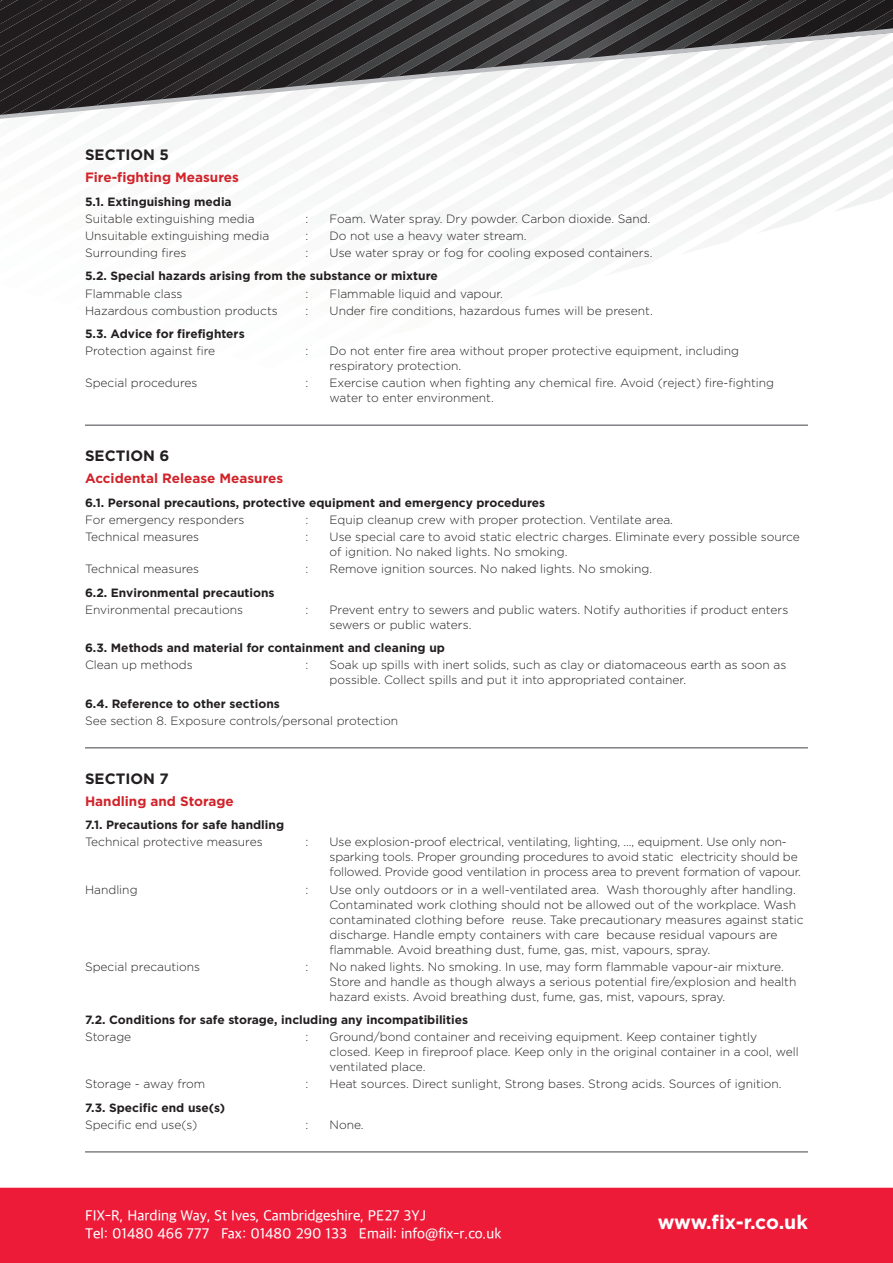
<style>
.page{position:relative;width:893px;height:1263px;background:#fff}
.page>*{position:absolute;margin:0;border:0;box-sizing:border-box;transform-origin:0 0}
.t1{font:700 19.5px "Gotham";letter-spacing:-.005em;color:#fff}
.t2{font:500 15px/18px "Apple SD Gothic Neo";color:#fff}
.t3{font:700 15px "Gotham";color:#231f20}
.t4{font:700 13.5px "Gotham";color:#d1232a}
.t5{font:300 12px/15px "Gotham";color:#231f20}
.t6{font:700 12px "Gotham";color:#231f20}
</style>
<div class="page">
<img style="left:734px;top:0;width:35px;height:27px">
<img style="left:695px;top:0;width:39px;height:27px">
<img style="left:769px;top:0;width:47px;height:27px">
<img style="left:655px;top:0;width:40px;height:27px">
<img style="left:816px;top:0;width:77px;height:27px">
<img style="left:616px;top:0;width:39px;height:27px">
<img style="left:863px;top:10px;width:30px;height:17px">
<img style="left:576px;top:0;width:40px;height:27px">
<img style="left:537px;top:0;width:39px;height:27px">
<img style="left:498px;top:0;width:39px;height:27px">
<img style="left:458px;top:0;width:40px;height:27px">
<img style="left:419px;top:0;width:39px;height:27px">
<img style="left:380px;top:0;width:39px;height:27px">
<svg style="left:612px;top:212px;width:205px;height:22px"></svg>
<img style="left:340px;top:0;width:40px;height:27px">
<svg style="left:322px;top:120px;width:571px;height:92px"></svg>
<img style="left:301px;top:0;width:39px;height:27px">
<img style="left:261px;top:0;width:40px;height:27px">
<img style="left:222px;top:0;width:39px;height:27px">
<img style="left:182px;top:0;width:40px;height:27px">
<img style="left:143px;top:0;width:39px;height:27px">
<img style="left:104px;top:0;width:39px;height:27px">
<img style="left:64px;top:0;width:40px;height:27px">
<img style="left:0;top:0;width:64px;height:27px">
<img style="left:0;top:0;width:25px;height:9px">
<svg style="left:0;top:27px;width:893px;height:93px"></svg>
<div style="left:0;top:1187px;width:893px;height:76px;background:#ed1a38"></div>
<hr style="left:85px;top:424px;width:723px;height:2px;background:#808285">
<hr style="left:85px;top:747px;width:723px;height:1px;background:#808285">
<hr style="left:85px;top:1151px;width:723px;height:1px;background:#808285">
<p class="t3" style="left:85px;top:146px;width:86px">SECTION 5</p>
<p class="t4" style="left:85px;top:169px;width:155px">Fire-fighting Measures</p>
<p class="t6" style="left:85px;top:194px;width:148px">5.1. Extinguishing media</p>
<p class="t5" style="left:85px;top:211px;width:171px">Suitable extinguishing media</p>
<p class="t5" style="left:306px;top:211px;width:4px">:</p>
<p class="t5" style="left:330px;top:211px;width:322px">Foam. Water spray. Dry powder. Carbon dioxide. Sand.</p>
<p class="t5" style="left:85px;top:228px;width:186px">Unsuitable extinguishing media</p>
<p class="t5" style="left:306px;top:228px;width:4px">:</p>
<p class="t5" style="left:330px;top:228px;width:199px">Do not use a heavy water stream.</p>
<p class="t5" style="left:85px;top:245px;width:103px">Surrounding fires</p>
<p class="t5" style="left:306px;top:245px;width:4px">:</p>
<p class="t5" style="left:330px;top:245px;width:324px">Use water spray or fog for cooling exposed containers.</p>
<p class="t6" style="left:85px;top:269px;width:354px">5.2. Special hazards arising from the substance or mixture</p>
<p class="t5" style="left:85px;top:286px;width:99px">Flammable class</p>
<p class="t5" style="left:306px;top:286px;width:4px">:</p>
<p class="t5" style="left:330px;top:286px;width:175px">Flammable liquid and vapour.</p>
<p class="t5" style="left:85px;top:303px;width:194px">Hazardous combustion products</p>
<p class="t5" style="left:306px;top:303px;width:4px">:</p>
<p class="t5" style="left:330px;top:303px;width:325px">Under fire conditions, hazardous fumes will be present.</p>
<p class="t6" style="left:85px;top:327px;width:161px">5.3. Advice for firefighters</p>
<p class="t5" style="left:85px;top:343px;width:132px">Protection against fire</p>
<p class="t5" style="left:306px;top:343px;width:4px">:</p>
<p class="t5" style="left:330px;top:343px;width:411px">Do not enter fire area without proper protective equipment, including respiratory protection.</p>
<p class="t5" style="left:85px;top:376px;width:114px">Special procedures</p>
<p class="t5" style="left:306px;top:376px;width:4px">:</p>
<p class="t5" style="left:330px;top:376px;width:446px">Exercise caution when fighting any chemical fire. Avoid (reject) fire-fighting water to enter environment.</p>
<p class="t3" style="left:85px;top:447px;width:86px">SECTION 6</p>
<p class="t4" style="left:85px;top:471px;width:200px">Accidental Release Measures</p>
<p class="t6" style="left:85px;top:495px;width:462px">6.1. Personal precautions, protective equipment and emergency procedures</p>
<p class="t5" style="left:85px;top:512px;width:161px">For emergency responders</p>
<p class="t5" style="left:306px;top:512px;width:4px">:</p>
<p class="t5" style="left:330px;top:512px;width:345px">Equip cleanup crew with proper protection. Ventilate area.</p>
<p class="t5" style="left:85px;top:529px;width:116px">Technical measures</p>
<p class="t5" style="left:306px;top:529px;width:4px">:</p>
<p class="t5" style="left:330px;top:529px;width:472px">Use special care to avoid static electric charges. Eliminate every possible source of ignition. No naked lights. No smoking.</p>
<p class="t5" style="left:85px;top:561px;width:116px">Technical measures</p>
<p class="t5" style="left:306px;top:561px;width:4px">:</p>
<p class="t5" style="left:330px;top:561px;width:324px">Remove ignition sources. No naked lights. No smoking.</p>
<p class="t6" style="left:85px;top:585px;width:191px">6.2. Environmental precautions</p>
<p class="t5" style="left:85px;top:602px;width:160px">Environmental precautions</p>
<p class="t5" style="left:306px;top:602px;width:4px">:</p>
<p class="t5" style="left:330px;top:602px;width:460px">Prevent entry to sewers and public waters. Notify authorities if product enters sewers or public waters.</p>
<p class="t6" style="left:85px;top:641px;width:361px">6.3. Methods and material for containment and cleaning up</p>
<p class="t5" style="left:85px;top:657px;width:109px">Clean up methods</p>
<p class="t5" style="left:306px;top:657px;width:4px">:</p>
<p class="t5" style="left:330px;top:657px;width:458px">Soak up spills with inert solids, such as clay or diatomaceous earth as soon as possible. Collect spills and put it into appropriated container.</p>
<p class="t6" style="left:85px;top:697px;width:196px">6.4. Reference to other sections</p>
<p class="t5" style="left:85px;top:713px;width:315px">See section 8. Exposure controls/personal protection</p>
<p class="t3" style="left:85px;top:769px;width:85px">SECTION 7</p>
<p class="t4" style="left:85px;top:793px;width:150px">Handling and Storage</p>
<p class="t6" style="left:85px;top:818px;width:201px">7.1. Precautions for safe handling</p>
<p class="t5" style="left:85px;top:834px;width:179px">Technical protective measures</p>
<p class="t5" style="left:306px;top:834px;width:4px">:</p>
<p class="t5" style="left:330px;top:834px;width:473px">Use explosion-proof electrical, ventilating, lighting, …, equipment. Use only non&shy;sparking tools. Proper grounding procedures to avoid static electricity should be followed. Provide good ventilation in process area to prevent formation of vapour.</p>
<p class="t5" style="left:85px;top:882px;width:54px">Handling</p>
<p class="t5" style="left:306px;top:882px;width:4px">:</p>
<p class="t5" style="left:330px;top:882px;width:476px">Use only outdoors or in a well-ventilated area. Wash thoroughly after handling.<br>Contaminated work clothing should not be allowed out of the workplace. Wash contaminated clothing before reuse. Take precautionary measures against static discharge. Handle empty containers with care because residual vapours are flammable. Avoid breathing dust, fume, gas, mist, vapours, spray.</p>
<p class="t5" style="left:85px;top:959px;width:117px">Special precautions</p>
<p class="t5" style="left:306px;top:959px;width:4px">:</p>
<p class="t5" style="left:330px;top:959px;width:468px">No naked lights. No smoking. In use, may form flammable vapour-air mixture.<br>Store and handle as though always a serious potential fire/explosion and health hazard exists. Avoid breathing dust, fume, gas, mist, vapours, spray.</p>
<p class="t6" style="left:85px;top:1013px;width:385px">7.2. Conditions for safe storage, including any incompatibilities</p>
<p class="t5" style="left:85px;top:1029px;width:48px">Storage</p>
<p class="t5" style="left:306px;top:1029px;width:4px">:</p>
<p class="t5" style="left:330px;top:1029px;width:471px">Ground/bond container and receiving equipment. Keep container tightly closed. Keep in fireproof place. Keep only in the original container in a cool, well ventilated place.</p>
<p class="t5" style="left:85px;top:1076px;width:122px">Storage - away from</p>
<p class="t5" style="left:306px;top:1076px;width:4px">:</p>
<p class="t5" style="left:330px;top:1076px;width:454px">Heat sources. Direct sunlight, Strong bases. Strong acids. Sources of ignition.</p>
<p class="t6" style="left:85px;top:1101px;width:142px">7.3. Specific end use(s)</p>
<p class="t5" style="left:85px;top:1117px;width:114px">Specific end use(s)</p>
<p class="t5" style="left:306px;top:1117px;width:4px">:</p>
<p class="t5" style="left:330px;top:1117px;width:36px">None.</p>
<p class="t2" style="left:85px;top:1208px;width:418px">FIX-R, Harding Way, St Ives, Cambridgeshire, PE27 3YJ<br>Tel: 01480 466 777 Fax: 01480 290 133 Email: info@fix-r.co.uk</p>
<h1 class="t1" style="left:658px;top:1211px;width:152px">www.fix-r.co.uk</h1>
</div>
